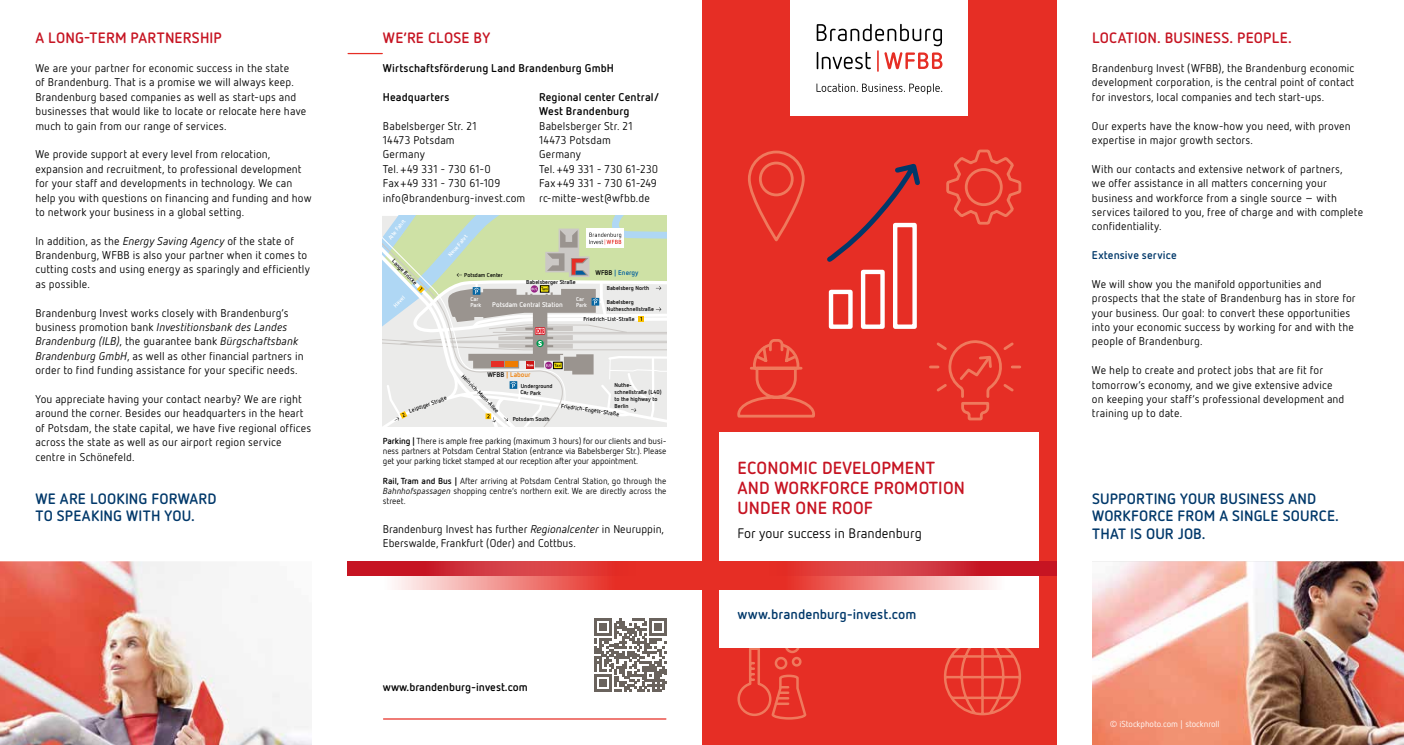
<style>
.page{position:relative;width:1404px;height:745px;background:#fff}
.page>*{position:absolute;margin:0;border:0;box-sizing:border-box;transform-origin:0 0}
.t1{font:700 17.5px/20px "Netto Pro";letter-spacing:.01em;color:#c61422}
.t2{font:700 15px/17.5px "Netto Pro";letter-spacing:.01em;color:#01386a}
.t3{font:700 15px "Netto Pro";letter-spacing:.01em;color:#c61422}
.t4{font:13.75px "Netto Pro";color:#000}
.t5{font:700 13.75px "Netto Pro";color:#01386a}
.t6{font:11.25px/14.4px "Netto Pro";letter-spacing:.01em;color:#000}
.t7{font:700 11.25px/14.4px "Netto Pro";letter-spacing:.01em;color:#000}
.t8{font:700 11.25px "Netto Pro";letter-spacing:.015em;color:#01386a}
.t9{font:8.75px/10px "Netto Pro";letter-spacing:-.01em;color:#000;text-align:justify}
.t10{font:8.75px "Netto Pro";letter-spacing:-.005em;color:#fff}
.t11{font:700 6.88px "Netto Pro";color:#fff}
.t12{font:700 6.88px "Netto Pro";color:#ef7c00}
.t13{font:700 6.88px "Netto Pro";color:#005d9c}
.t14{font:700 5.75px/6.9px "Netto Pro";color:#000}
.t15{font:700 5.75px/5.8px "Netto Pro";color:#fff}
.s1{font-style:italic}
.s2{color:#000}
.s3{font-weight:700}
</style>
<div class="page">
<div style="left:702px;top:0;width:354px;height:744px;background:#e62e25"></div>
<svg style="left:736px;top:647px;width:72px;height:73px"></svg>
<svg style="left:942px;top:647px;width:80px;height:69px"></svg>
<svg style="left:748px;top:150px;width:57px;height:92px"></svg>
<hr style="left:383px;top:718px;width:283px;height:1px;background:#e62e25">
<svg style="left:347px;top:561px;width:355px;height:28px;background:#ed7974"></svg>
<div style="left:790px;top:0;width:177px;height:115px;background:#fff"></div>
<svg style="left:816px;top:24px;width:126px;height:48px"></svg>
<svg style="left:816px;top:83px;width:126px;height:11px"></svg>
<div style="left:719px;top:431px;width:319px;height:216px;background:#fff"></div>
<svg style="left:719px;top:561px;width:319px;height:28px;background:#ee807b"></svg>
<svg style="left:737px;top:561px;width:319px;height:14px;background:#d53034"></svg>
<svg style="left:347px;top:561px;width:319px;height:14px;background:#d42e32"></svg>
<svg style="left:594px;top:618px;width:73px;height:73px"></svg>
<svg style="left:383px;top:216px;width:283px;height:209px;background:#d7dcce"></svg>
<svg style="left:737px;top:339px;width:78px;height:79px"></svg>
<svg style="left:827px;top:163px;width:93px;height:166px"></svg>
<hr style="left:348px;top:53px;width:34px;height:1px;background:#e62e25">
<img style="left:0;top:561px;width:312px;height:183px">
<img style="left:1092px;top:561px;width:311px;height:183px">
<svg style="left:946px;top:149px;width:76px;height:76px"></svg>
<svg style="left:929px;top:340px;width:92px;height:81px"></svg>
<h2 class="t3" style="left:36px;top:28px;width:188px">A LONG-TERM PARTNERSHIP</h2>
<p class="t6" style="left:35px;top:60px;width:272px">We are your partner for economic success in the state<br>of Brandenburg. That is a promise we will always keep.<br>Brandenburg based companies as well as start-ups and businesses that would like to locate or relocate here have much to gain from our range of services.</p>
<p class="t6" style="left:35px;top:147px;width:277px">We provide support at every level from relocation, expansion and recruitment, to professional development for your staff and developments in technology. We can help you with questions on financing and funding and how to network your business in a global setting.</p>
<p class="t6" style="left:35px;top:233px;width:276px">In addition, as the <span class="s1">Energy Saving Agency</span> of the state of Brandenburg, WFBB is also your partner when it comes to cutting costs and using energy as sparingly and efficiently as possible.</p>
<p class="t6" style="left:35px;top:305px;width:269px">Brandenburg Invest works closely with Brandenburg’s business promotion bank <span class="s1">Investitionsbank des Landes Brandenburg (ILB)</span>, the guarantee bank <span class="s1">Bürgschaftsbank Brandenburg GmbH</span>, as well as other financial partners in order to find funding assistance for your specific needs.</p>
<p class="t6" style="left:35px;top:391px;width:277px">You appreciate having your contact nearby? We are right around the corner. Besides our headquarters in the heart of Potsdam, the state capital, we have five regional offices across the state as well as our airport region service centre in Schönefeld.</p>
<h2 class="t2" style="left:36px;top:488px;width:183px">WE ARE LOOKING FORWARD<br>TO SPEAKING WITH YOU.</h2>
<h2 class="t3" style="left:383px;top:28px;width:109px">WE’RE CLOSE BY</h2>
<p class="t7" style="left:383px;top:60px;width:232px">Wirtschaftsförderung Land Brandenburg GmbH</p>
<p class="t7" style="left:383px;top:89px;width:68px">Headquarters</p>
<p class="t6" style="left:383px;top:118px;width:144px">Babelsberger Str. 21<br>14473 Potsdam<br>Germany<br>Tel. +49 331 - 730 61-0<br>Fax +49 331 - 730 61-109 info@brandenburg-invest.com</p>
<p class="t7" style="left:539px;top:89px;width:122px">Regional center Central/<br>West Brandenburg</p>
<p class="t6" style="left:539px;top:118px;width:121px">Babelsberger Str. 21<br>14473 Potsdam<br>Germany<br>Tel. +49 331 - 730 61-230<br>Fax +49 331 - 730 61-249 rc-mitte-west@wfbb.de</p>
<p class="t15" style="left:387px;top:237px;width:25px;rotate:-52deg">Alte Fahrt</p>
<p class="t14" style="left:396px;top:257px;width:35px;rotate:46deg">Lange Brücke</p>
<p class="t15" style="left:392px;top:304px;width:15px;rotate:-44deg">Havel</p>
<p class="t15" style="left:447px;top:254px;width:28px;rotate:-50deg">Neue Fahrt</p>
<p class="t14" style="left:464px;top:271px;width:40px">Potsdam Center</p>
<p class="t14" style="left:526px;top:277px;width:51px">Babelsberger Straße</p>
<p class="t15" style="left:470px;top:295px;width:12px;rotate:1deg">Car<br>Park</p>
<p class="t11" style="left:492px;top:299px;width:72px">Potsdam Central Station</p>
<p class="t15" style="left:576px;top:295px;width:12px;rotate:1deg">Car<br>Park</p>
<p class="t13" style="left:595px;top:267px;width:45px"><span class="s2">WFBB</span> | Energy</p>
<p class="t14" style="left:606px;top:284px;width:44px">Babelsberg North</p>
<p class="t14" style="left:606px;top:298px;width:49px">Babelsberg<br>Nutheschnellstraße</p>
<p class="t14" style="left:583px;top:315px;width:53px">Friedrich-List-Straße</p>
<p class="t14" style="left:408px;top:407px;width:41px;rotate:-20deg">Leipziger Straße</p>
<p class="t12" style="left:487px;top:370px;width:45px"><span class="s2">WFBB</span> | Labour</p>
<p class="t14" style="left:465px;top:372px;width:52px;rotate:46deg">Heinrich-Mann-Allee</p>
<p class="t14" style="left:520px;top:381px;width:34px;rotate:1deg">Underground<br>Car Park</p>
<p class="t14" style="left:512px;top:415px;width:38px">Potsdam South</p>
<p class="t14" style="left:614px;top:381px;width:49px">Nuthe&shy;schnellstraße (L40) to the highway to<br>Berlin</p>
<p class="t14" style="left:561px;top:402px;width:60px;rotate:8deg">Friedrich-Engels-Straße</p>
<p class="t9" style="left:383px;top:435px;width:285px"><span class="s3">Parking |</span> There is ample free parking (maximum 3 hours) for our clients and busi&shy;ness partners at Potsdam Central Station (entrance via Babelsberger Str.). Please get your parking ticket stamped at our reception after your appointment.</p>
<p class="t9" style="left:383px;top:475px;width:285px"><span class="s3">Rail, Tram and Bus |</span> After arriving at Potsdam Central Station, go through the <span class="s1">Bahnhofspassagen</span> shopping centre‘s northern exit. We are directly across the street.</p>
<p class="t6" style="left:383px;top:520px;width:283px">Brandenburg Invest has further <span class="s1">Regionalcenter</span> in Neuruppin,<br>Eberswalde, Frankfurt (Oder) and Cottbus.</p>
<p class="t7" style="left:383px;top:678px;width:146px">www.brandenburg-invest.com</p>
<h1 class="t1" style="left:737px;top:457px;width:229px">ECONOMIC DEVELOPMENT<br>AND WORKFORCE PROMOTION<br>UNDER ONE ROOF</h1>
<p class="t4" style="left:737px;top:523px;width:186px">For your success in Brandenburg</p>
<p class="t5" style="left:737px;top:604px;width:180px">www.brandenburg-invest.com</p>
<h2 class="t3" style="left:1091px;top:28px;width:201px">LOCATION. BUSINESS. PEOPLE.</h2>
<p class="t6" style="left:1091px;top:60px;width:264px;text-align:justify">Brandenburg Invest (WFBB), the Brandenburg economic development corporation, is the central point of contact for investors, local companies and tech start-ups.</p>
<p class="t6" style="left:1091px;top:118px;width:260px">Our experts have the know-how you need, with proven expertise in major growth sectors.</p>
<p class="t6" style="left:1091px;top:161px;width:273px">With our contacts and extensive network of partners,<br>we offer assistance in all matters concerning your business and workforce from a single source – with services tailored to you, free of charge and with complete confidentiality.</p>
<p class="t8" style="left:1091px;top:247px;width:86px">Extensive service</p>
<p class="t6" style="left:1091px;top:276px;width:265px">We will show you the manifold opportunities and prospects that the state of Brandenburg has in store for your business. Our goal: to convert these opportunities into your economic success by working for and with the people of Brandenburg.</p>
<p class="t6" style="left:1091px;top:362px;width:254px">We help to create and protect jobs that are fit for tomorrow’s economy, and we give extensive advice on keeping your staff’s professional development and training up to date.</p>
<h2 class="t2" style="left:1091px;top:488px;width:248px">SUPPORTING YOUR BUSINESS AND<br>WORKFORCE FROM A SINGLE SOURCE.<br>THAT IS OUR JOB.</h2>
<p class="t10" style="left:1109px;top:718px;width:111px">© iStockphoto.com | stocknroll</p>
</div>
